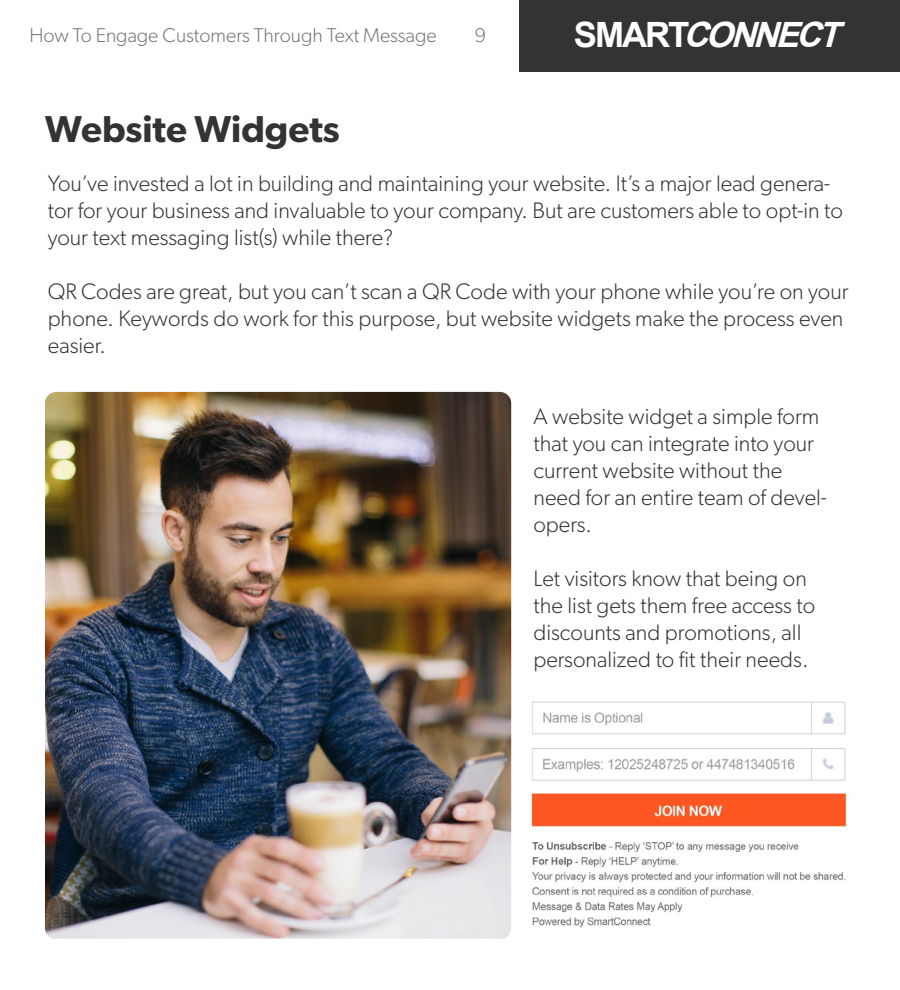
<style>
.page{position:relative;width:900px;height:990px;background:#fff}
.page>*{position:absolute;margin:0;border:0;box-sizing:border-box;transform-origin:0 0}
.t1{font:600 37.5px "Gibson";color:#333}
.t2{font:italic 700 34.88px "Arial";color:#fff}
.t3{font:300 22.5px/27px "Gibson";color:#333}
.t4{font:300 20px "Gibson";color:#757575}
.s1{font-style:normal}
</style>
<div class="page">
<div style="left:520px;top:0;width:380px;height:72px;background:#333"></div>
<img style="left:45px;top:392px;width:466px;height:547px">
<img style="left:531px;top:701px;width:316px;height:227px">
<p class="t4" style="left:30px;top:23px;width:409px">How To Engage Customers Through Text Message</p>
<p class="t4" style="left:475px;top:23px;width:13px">9</p>
<h2 class="t2" style="left:574px;top:10px;width:280px"><span class="s1">S M A R T</span>CONNECT</h2>
<h1 class="t1" style="left:45px;top:107px;width:296px">Website Widgets</h1>
<p class="t3" style="left:48px;top:169px;width:797px">You’ve invested a lot in building and maintaining your website. It’s a major lead genera&shy;tor for your business and invaluable to your company. But are customers able to opt-in to your text messaging list(s) while there?</p>
<p class="t3" style="left:48px;top:277px;width:802px">QR Codes are great, but you can’t scan a QR Code with your phone while you’re on your phone. Keywords do work for this purpose, but website widgets make the process even easier.</p>
<p class="t3" style="left:534px;top:403px;width:295px">A website widget a simple form that you can integrate into your current website without the need for an entire team of devel&shy;opers.</p>
<p class="t3" style="left:534px;top:565px;width:283px">Let visitors know that being on the list gets them free access to discounts and promotions, all personalized to fit their needs.</p>
</div>
